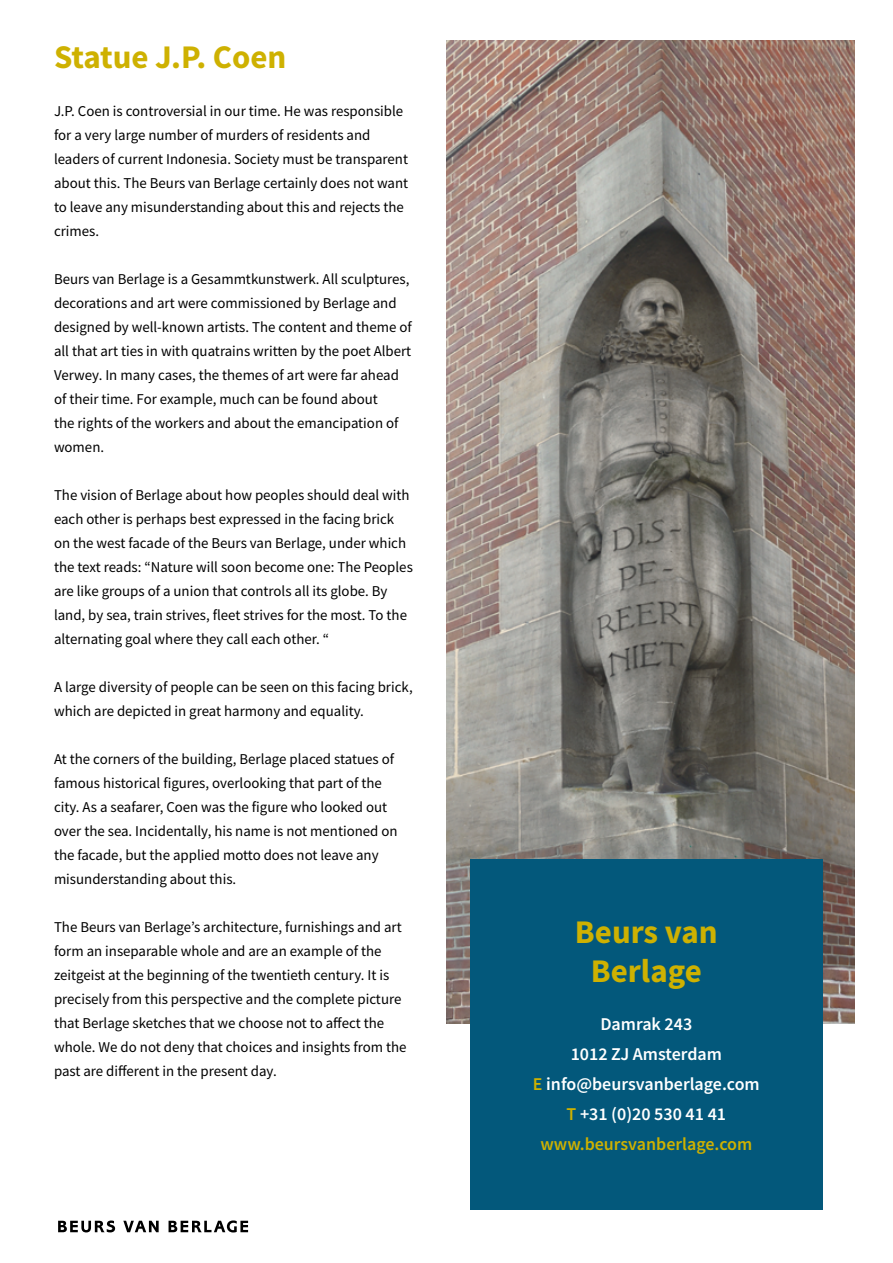
<style>
.page{position:relative;width:893px;height:1263px;background:#fff}
.page>*{position:absolute;margin:0;border:0;box-sizing:border-box;transform-origin:0 0}
.t1{font:700 33px/39.6px "Source Sans Pro";color:#ceb101;text-align:center}
.t2{font:600 18px/30px "Source Sans Pro";color:#fff;text-align:center}
.t3{font:15px/24px "Source Sans Pro";color:#000}
.s1{color:#ceb101}
</style>
<div class="page">
<img style="left:446px;top:40px;width:409px;height:984px">
<svg style="left:58px;top:1220px;width:57px;height:12px"></svg>
<svg style="left:123px;top:1221px;width:36px;height:11px"></svg>
<svg style="left:169px;top:1220px;width:79px;height:12px"></svg>
<div style="left:470px;top:859px;width:353px;height:350px;background:#03587b"></div>
<h1 class="t1" style="left:54px;top:37px;width:234px">Statue J.P. Coen</h1>
<p class="t3" style="left:54px;top:99px;width:356px">J.P. Coen is controversial in our time. He was responsible for a very large number of murders of residents and leaders of current Indonesia. Society must be transparent about this. The Beurs van Berlage certainly does not want to leave any misunderstanding about this and rejects the crimes.</p>
<p class="t3" style="left:54px;top:267px;width:359px">Beurs van Berlage is a Gesammtkunstwerk. All sculptures, decorations and art were commissioned by Berlage and designed by well-known artists. The content and theme of all that art ties in with quatrains written by the poet Albert Verwey. In many cases, the themes of art were far ahead of their time. For example, much can be found about<br>the rights of the workers and about the emancipation of women.</p>
<p class="t3" style="left:54px;top:483px;width:360px">The vision of Berlage about how peoples should deal with each other is perhaps best expressed in the facing brick on the west facade of the Beurs van Berlage, under which the text reads: “Nature will soon become one: The Peoples are like groups of a union that controls all its globe. By land, by sea, train strives, fleet strives for the most. To the alternating goal where they call each other. “</p>
<p class="t3" style="left:54px;top:675px;width:360px">A large diversity of people can be seen on this facing brick, which are depicted in great harmony and equality.</p>
<p class="t3" style="left:54px;top:747px;width:345px">At the corners of the building, Berlage placed statues of famous historical figures, overlooking that part of the city. As a seafarer, Coen was the figure who looked out over the sea. Incidentally, his name is not mentioned on the facade, but the applied motto does not leave any misunderstanding about this.</p>
<p class="t3" style="left:54px;top:915px;width:354px">The Beurs van Berlage’s architecture, furnishings and art form an inseparable whole and are an example of the zeitgeist at the beginning of the twentieth century. It is precisely from this perspective and the complete picture that Berlage sketches that we choose not to affect the whole. We do not deny that choices and insights from the past are different in the present day.</p>
<h1 class="t1" style="left:575px;top:911px;width:144px">Beurs van<br>Berlage</h1>
<p class="t2" style="left:533px;top:1009px;width:228px">Damrak 243<br>1012 ZJ Amsterdam<br><span class="s1">E</span> info@beursvanberlage.com<br><span class="s1">T</span> +31 (0)20 530 41 41 <span class="s1">www.beursvanberlage.com</span></p>
</div>
